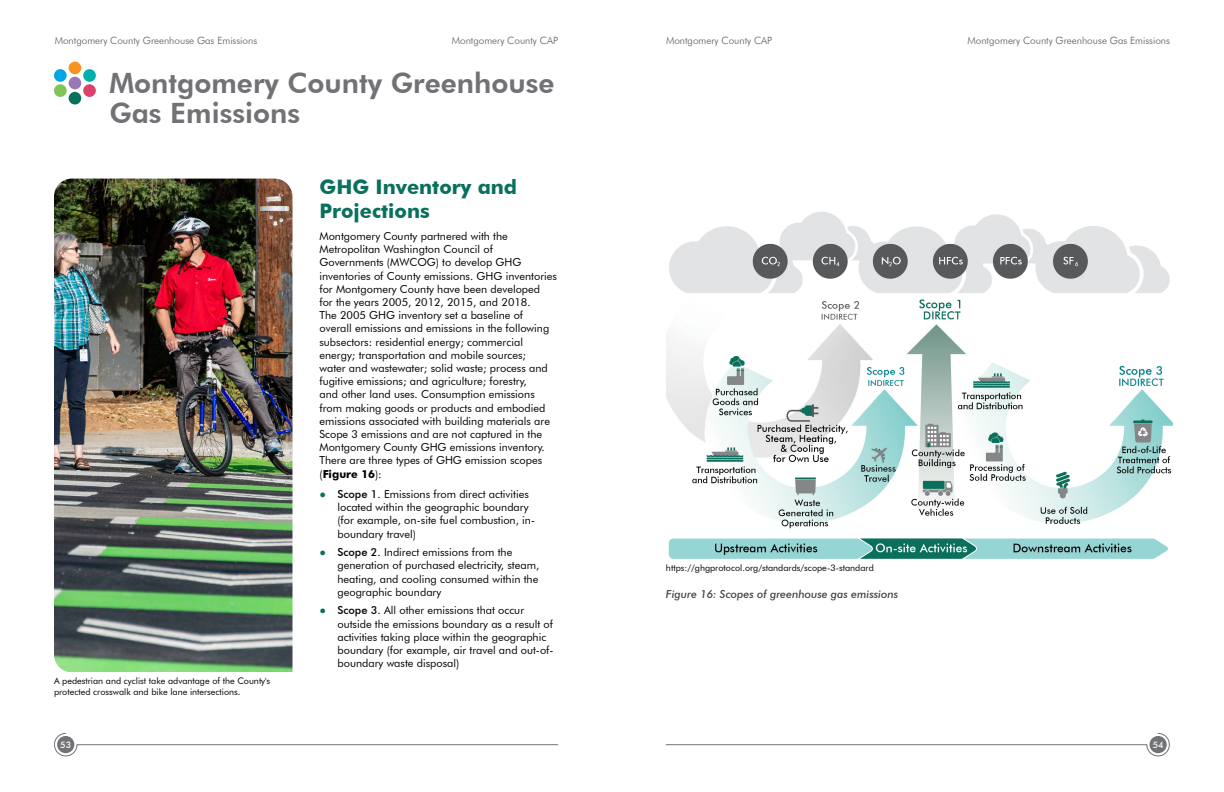
<style>
.page{position:relative;width:1224px;height:792px;background:#fff}
.page>*{position:absolute;margin:0;border:0;box-sizing:border-box;transform-origin:0 0}
.t1{font:800 28px/30px "Futura BT";color:#717275}
.t2{font:700 20px/24px "Futura BT";color:#08705c}
.t3{font:11px/13.2px "Futura BT";color:#000}
.t4{font:italic 500 11px "Futura BT";color:#414042}
.t5{font:300 10px "Futura BT";color:#58595b}
.t6{font:9px/10.8px "Futura BT";color:#000}
.t7{font:500 9px "Futura BT";color:#fff}
.s1{font-weight:700}
.s2{font-family:"Arial";color:#08705c}
.s3{font-weight:500}
</style>
<div class="page">
<img style="left:54px;top:179px;width:238px;height:493px">
<svg style="left:54px;top:732px;width:505px;height:25px"></svg>
<svg style="left:665px;top:732px;width:505px;height:25px"></svg>
<div style="left:54px;top:69px;width:13px;height:13px;background:#00a6e5;border-radius:50%"></div>
<div style="left:54px;top:84px;width:13px;height:13px;background:#80c458;border-radius:50%"></div>
<div style="left:69px;top:62px;width:12px;height:12px;background:#f79421;border-radius:50%"></div>
<div style="left:83px;top:69px;width:13px;height:13px;background:#00b1ab;border-radius:50%"></div>
<div style="left:69px;top:77px;width:12px;height:12px;background:#9878b6;border-radius:50%"></div>
<div style="left:83px;top:84px;width:13px;height:13px;background:#dd426f;border-radius:50%"></div>
<div style="left:69px;top:92px;width:12px;height:13px;background:#08705c;border-radius:50%"></div>
<img style="left:666px;top:212px;width:507px;height:347px">
<p class="t5" style="left:55px;top:34px;width:204px">Montgomery County Greenhouse Gas Emissions</p>
<p class="t5" style="left:452px;top:34px;width:108px">Montgomery County CAP</p>
<p class="t5" style="left:666px;top:34px;width:108px">Montgomery County CAP</p>
<p class="t5" style="left:968px;top:34px;width:204px">Montgomery County Greenhouse Gas Emissions</p>
<h1 class="t1" style="left:109px;top:68px;width:447px">Montgomery County Greenhouse<br>Gas Emissions</h1>
<p class="t6" style="left:54px;top:675px;width:218px">A pedestrian and cyclist take advantage of the County's protected crosswalk and bike lane intersections.</p>
<h2 class="t2" style="left:320px;top:174px;width:199px">GHG Inventory and<br>Projections</h2>
<p class="t3" style="left:320px;top:229px;width:239px">Montgomery County partnered with the Metropolitan Washington Council of Governments (MWCOG) to develop GHG inventories of County emissions. GHG inventories for Montgomery County have been developed<br>for the years 2005, 2012, 2015, and 2018.<br>The 2005 GHG inventory set a baseline of overall emissions and emissions in the following subsectors: residential energy; commercial energy; transportation and mobile sources;<br>water and wastewater; solid waste; process and fugitive emissions; and agriculture; forestry,<br>and other land uses. Consumption emissions from making goods or products and embodied emissions associated with building materials are Scope 3 emissions and are not captured in the Montgomery County GHG emissions inventory.<br>There are three types of GHG emission scopes (<span class="s1">Figure 16</span>):</p>
<p class="t3" style="left:337px;top:487px;width:199px;text-indent:-18px"><span class="s2">●</span> <span class="s3">Scope 1.</span> Emissions from direct activities located within the geographic boundary (for example, on-site fuel combustion, in&shy;boundary travel)</p>
<p class="t3" style="left:337px;top:546px;width:203px;text-indent:-18px"><span class="s2">●</span> <span class="s3">Scope 2.</span> Indirect emissions from the generation of purchased electricity, steam, heating, and cooling consumed within the geographic boundary</p>
<p class="t3" style="left:337px;top:604px;width:217px;text-indent:-18px"><span class="s2">●</span> <span class="s3">Scope 3.</span> All other emissions that occur outside the emissions boundary as a result of activities taking place within the geographic boundary (for example, air travel and out-of&shy;boundary waste disposal)</p>
<p class="t6" style="left:666px;top:563px;width:209px">https://ghgprotocol. org/standards/scope-3-standard</p>
<p class="t4" style="left:666px;top:587px;width:234px">Figure 16: Scopes of greenhouse gas emissions</p>
<p class="t7" style="left:60px;top:739px;width:12px">53</p>
<p class="t7" style="left:1153px;top:739px;width:12px">54</p>
</div>
